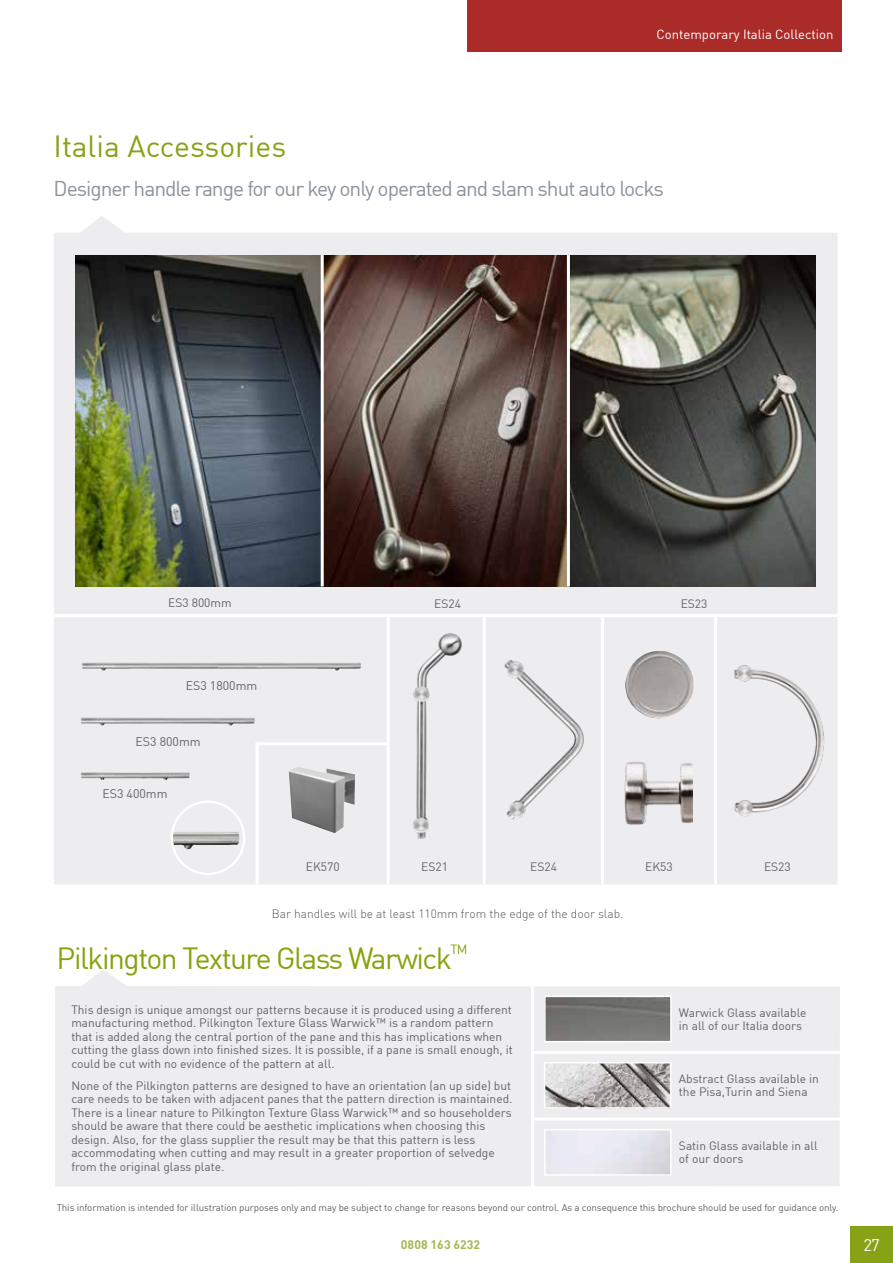
<style>
.page{position:relative;width:893px;height:1263px;background:#fff}
.page>*{position:absolute;margin:0;border:0;box-sizing:border-box;transform-origin:0 0}
.t1{font:30px "DIN";letter-spacing:-.05em;color:#86a30d}
.t2{font:30px "DIN";color:#86a315}
.t3{font:21px "DIN";letter-spacing:-.05em;color:#8b949b}
.t4{font:16.65px "DIN";color:#fff}
.t5{font:13.2px "DIN";color:#fff}
.t6{font:13.05px "DIN";color:#86a30d}
.t7{font:12.3px "DIN";color:#646363}
.t8{font:700 12.3px "DIN";color:#a4b853}
.t9{font:12px/13.5px "DIN";color:#646363}
.t10{font:300 12px "DIN";color:#575756}
.t11{font:9.75px "DIN";letter-spacing:-.01em;color:#646363}
</style>
<div class="page">
<div style="left:850px;top:1226px;width:43px;height:37px;background:#86a315"></div>
<div style="left:468px;top:0;width:374px;height:51px;background:#ab2b29"></div>
<div style="left:54px;top:216px;width:784px;height:668px;background:#ededef"></div>
<hr style="left:55px;top:614px;width:785px;height:3px;background:#fff">
<hr style="left:387px;top:616px;width:3px;height:268px;background:#fff">
<hr style="left:483px;top:616px;width:3px;height:268px;background:#fff">
<hr style="left:601px;top:616px;width:3px;height:268px;background:#fff">
<hr style="left:714px;top:616px;width:3px;height:268px;background:#fff">
<img style="left:410px;top:631px;width:54px;height:210px">
<img style="left:501px;top:658px;width:85px;height:164px">
<img style="left:82px;top:662px;width:279px;height:9px">
<img style="left:81px;top:717px;width:174px;height:9px">
<img style="left:81px;top:772px;width:109px;height:9px">
<img style="left:172px;top:832px;width:68px;height:18px">
<div style="left:171px;top:800px;width:74px;height:75px;border:2px solid #fff;border-radius:50%"></div>
<img style="left:624px;top:761px;width:68px;height:64px">
<img style="left:625px;top:651px;width:69px;height:67px">
<img style="left:727px;top:658px;width:102px;height:164px">
<img style="left:75px;top:255px;width:741px;height:331px">
<hr style="left:321px;top:255px;width:3px;height:331px;background:#fff">
<hr style="left:567px;top:255px;width:3px;height:331px;background:#fff">
<svg style="left:55px;top:970px;width:785px;height:217px;background:#eeeef0"></svg>
<img style="left:547px;top:1132px;width:122px;height:41px">
<div style="left:544px;top:1129px;width:128px;height:47px;border:2px solid #fff"></div>
<img style="left:546px;top:1064px;width:123px;height:43px">
<div style="left:544px;top:1062px;width:127px;height:47px;border:1px solid #fff"></div>
<img style="left:546px;top:998px;width:124px;height:42px">
<div style="left:544px;top:996px;width:128px;height:46px;border:1px solid #fff"></div>
<hr style="left:532px;top:1051px;width:308px;height:3px;background:#fff">
<hr style="left:532px;top:1117px;width:308px;height:3px;background:#fff">
<hr style="left:531px;top:982px;width:3px;height:205px;background:#fff">
<hr style="left:256px;top:742px;width:3px;height:142px;background:#fff">
<img style="left:289px;top:767px;width:66px;height:66px">
<hr style="left:256px;top:742px;width:132px;height:3px;background:#fff">
<p class="t5" style="left:656px;top:26px;width:178px">Contemporary Italia Collection</p>
<h1 class="t2" style="left:54px;top:128px;width:234px">Italia Accessories</h1>
<h2 class="t3" style="left:54px;top:175px;width:612px">Designer handle range for our key only operated and slam shut auto locks</h2>
<p class="t9" style="left:168px;top:596px;width:65px">ES3 800mm</p>
<p class="t9" style="left:434px;top:596px;width:28px">ES24</p>
<p class="t9" style="left:681px;top:596px;width:28px">ES23</p>
<p class="t7" style="left:186px;top:678px;width:73px">ES3 1800mm</p>
<p class="t7" style="left:136px;top:734px;width:67px">ES3 800mm</p>
<p class="t7" style="left:102px;top:786px;width:67px">ES3 400mm</p>
<p class="t9" style="left:421px;top:859px;width:28px">ES21</p>
<p class="t9" style="left:530px;top:859px;width:28px">ES24</p>
<p class="t9" style="left:645px;top:859px;width:29px">EK53</p>
<p class="t9" style="left:764px;top:859px;width:28px">ES23</p>
<p class="t9" style="left:306px;top:859px;width:35px">EK570</p>
<p class="t10" style="left:272px;top:906px;width:353px">Bar handles will be at least 110mm from the edge of the door slab.</p>
<h1 class="t1" style="left:57px;top:939px;width:397px">Pilkington Texture Glass Warwick</h1>
<p class="t6" style="left:450px;top:941px;width:19px">TM</p>
<p class="t9" style="left:71px;top:1002px;width:443px">This design is unique amongst our patterns because it is produced using a different manufacturing method. Pilkington Texture Glass Warwick™ is a random pattern that is added along the central portion of the pane and this has implications when cutting the glass down into finished sizes. It is possible, if a pane is small enough, it could be cut with no evidence of the pattern at all.</p>
<p class="t9" style="left:71px;top:1078px;width:443px">None of the Pilkington patterns are designed to have an orientation (an up side) but care needs to be taken with adjacent panes that the pattern direction is maintained.<br>There is a linear nature to Pilkington Texture Glass Warwick™ and so householders should be aware that there could be aesthetic implications when choosing this design. Also, for the glass supplier the result may be that this pattern is less accommodating when cutting and may result in a greater proportion of selvedge from the original glass plate.</p>
<p class="t9" style="left:679px;top:1005px;width:129px">Warwick Glass available in all of our Italia doors</p>
<p class="t9" style="left:679px;top:1071px;width:141px">Abstract Glass available in the Pisa,Turin and Siena</p>
<p class="t9" style="left:679px;top:1138px;width:140px">Satin Glass available in all of our doors</p>
<p class="t11" style="left:57px;top:1201px;width:783px">This information is intended for illustration purposes only and may be subject to change for reasons beyond our control. As a consequence this brochure should be used for guidance only.</p>
<p class="t8" style="left:401px;top:1236px;width:81px">0808 163 6232</p>
<h3 class="t4" style="left:863px;top:1234px;width:18px">27</h3>
</div>
